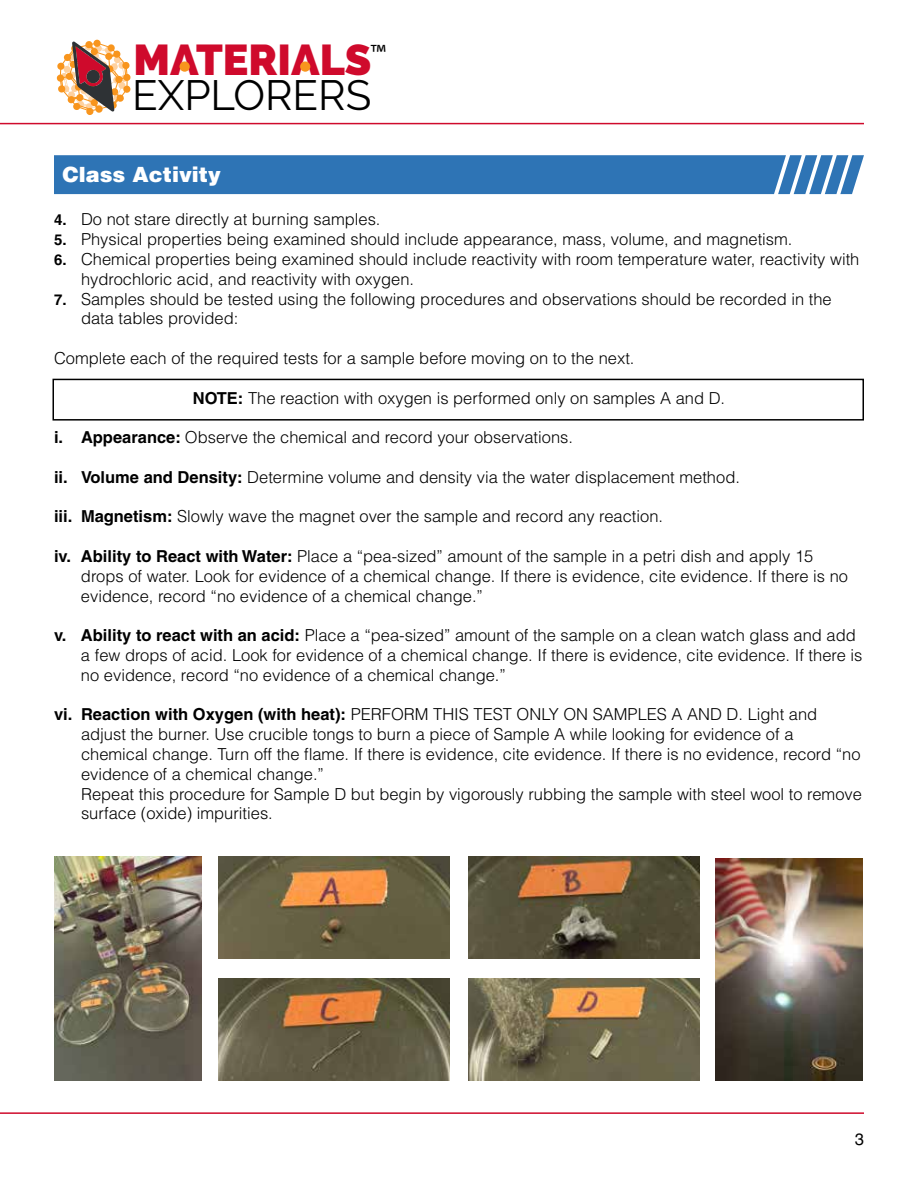
<style>
.page{position:relative;width:918px;height:1188px;background:#fff}
.page>*{position:absolute;margin:0;border:0;box-sizing:border-box;transform-origin:0 0}
.t1{font:900 42.9px "Raleway";color:#cf0a2c}
.t2{font:42.15px "Raleway";color:#000}
.t3{font:25.35px "Myriad Pro";color:#000}
.t4{font:900 21px "Helvetica";color:#fff}
.t5{font:300 16.5px/19.8px "Helvetica";color:#000}
.t6{font:16.5px "Helvetica";color:#000}
.s1{font-weight:700;font-size:15px}
.s2{font-weight:700}
</style>
<div class="page">
<svg style="left:56px;top:39px;width:75px;height:76px"></svg>
<div style="left:180px;top:61px;width:10px;height:11px;background:#f8951d;border-radius:50%"></div>
<div style="left:300px;top:61px;width:10px;height:11px;background:#f8951d;border-radius:50%"></div>
<hr style="left:0;top:123px;width:864px;height:1px;background:#cf0a2c">
<hr style="left:0;top:1112px;width:864px;height:2px;background:#cf0a2c">
<div style="left:54px;top:155px;width:810px;height:39px;background:#2e74b5"></div>
<div style="left:52px;top:379px;width:812px;height:42px;border:2px solid #000"></div>
<img style="left:716px;top:859px;width:147px;height:221px">
<img style="left:54px;top:857px;width:147px;height:223px">
<img style="left:218px;top:857px;width:232px;height:101px">
<img style="left:468px;top:857px;width:232px;height:101px">
<img style="left:218px;top:978px;width:232px;height:102px">
<img style="left:468px;top:978px;width:232px;height:102px">
<h1 class="t1" style="left:134px;top:35px;width:239px">MATERIALS</h1>
<h2 class="t2" style="left:132px;top:71px;width:241px">EXPLORERS</h2>
<h3 class="t3" style="left:370px;top:38px;width:17px">™</h3>
<p class="t4" style="left:62px;top:160px;width:160px">Class Activity</p>
<p class="t5" style="left:54px;top:209px;width:328px"><span class="s1">4.</span> Do not stare directly at burning samples.</p>
<p class="t5" style="left:54px;top:229px;width:740px"><span class="s1">5.</span> Physical properties being examined should include appearance, mass, volume, and magnetism.</p>
<p class="t5" style="left:81px;top:249px;width:780px;text-indent:-27px"><span class="s1">6.</span> Chemical properties being examined should include reactivity with room temperature water, reactivity with hydrochloric acid, and reactivity with oxygen.</p>
<p class="t5" style="left:81px;top:289px;width:752px;text-indent:-27px"><span class="s1">7.</span> Samples should be tested using the following procedures and observations should be recorded in the data tables provided:</p>
<p class="t5" style="left:54px;top:348px;width:582px">Complete each of the required tests for a sample before moving on to the next.</p>
<p class="t5" style="left:193px;top:388px;width:534px"><span class="s2">NOTE:</span> The reaction with oxygen is performed only on samples A and D.</p>
<p class="t5" style="left:54px;top:427px;width:521px"><span class="s2">i. Appearance:</span> Observe the chemical and record your observations.</p>
<p class="t5" style="left:54px;top:467px;width:688px"><span class="s2">ii. Volume and Density:</span> Determine volume and density via the water displacement method.</p>
<p class="t5" style="left:54px;top:506px;width:611px"><span class="s2">iii. Magnetism:</span> Slowly wave the magnet over the sample and record any reaction.</p>
<p class="t5" style="left:81px;top:546px;width:769px;text-indent:-27px"><span class="s2">iv. Ability to React with Water:</span> Place a “pea-sized” amount of the sample in a petri dish and apply 15 drops of water. Look for evidence of a chemical change. If there is evidence, cite evidence. If there is no evidence, record “no evidence of a chemical change.”</p>
<p class="t5" style="left:81px;top:625px;width:783px;text-indent:-27px"><span class="s2">v. Ability to react with an acid:</span> Place a “pea-sized” amount of the sample on a clean watch glass and add a few drops of acid. Look for evidence of a chemical change. If there is evidence, cite evidence. If there is no evidence, record “no evidence of a chemical change.”</p>
<p class="t5" style="left:81px;top:704px;width:782px;text-indent:-27px"><span class="s2">vi. Reaction with Oxygen (with heat):</span> PERFORM THIS TEST ONLY ON SAMPLES A AND D. Light and adjust the burner. Use crucible tongs to burn a piece of Sample A while looking for evidence of a chemical change. Turn off the flame. If there is evidence, cite evidence. If there is no evidence, record “no evidence of a chemical change.”<br>Repeat this procedure for Sample D but begin by vigorously rubbing the sample with steel wool to remove surface (oxide) impurities.</p>
<p class="t6" style="left:855px;top:1129px;width:11px">3</p>
</div>
